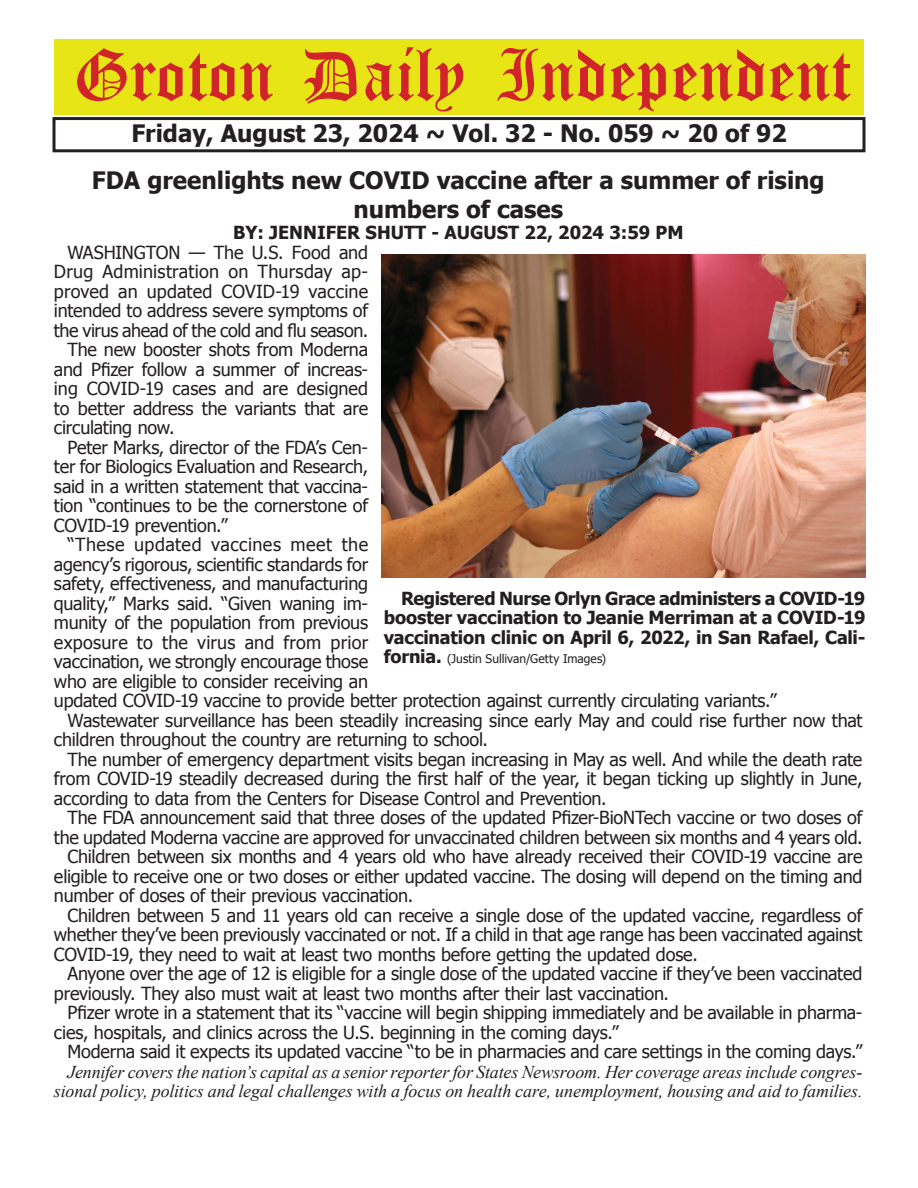
<style>
.page{position:relative;width:918px;height:1188px;background:#fff}
.page>*{position:absolute;margin:0;border:0;box-sizing:border-box;transform-origin:0 0}
.t1{font:54px "Old English Five";color:#d1232a}
.t2{font:700 24px/28.8px "Tahoma";color:#231f20;text-align:center}
.t3{font:18px "Tahoma";letter-spacing:-.01em;color:#231f20}
.t4{font:italic 18px/19.5px "Times New Roman";letter-spacing:-.01em;color:#231f20;text-align:right}
.t5{font:700 18px/19.5px "Tahoma";letter-spacing:-.005em;color:#231f20;text-align:justify}
.t6{font:18px "Tahoma";letter-spacing:.01em;color:#231f20}
.t7{font:18px "Tahoma";letter-spacing:.015em;color:#231f20}
.t8{font:18px "Tahoma";letter-spacing:.025em;color:#231f20}
.t9{font:12px "Tahoma";letter-spacing:.005em;color:#231f20}
.s1{font-weight:700;font-size:18px}
</style>
<div class="page">
<div style="left:52px;top:117px;width:814px;height:35px;border:3px solid #231f20"></div>
<div style="left:54px;top:40px;width:810px;height:75px;background:#e7e515"></div>
<img style="left:382px;top:255px;width:484px;height:323px">
<h1 class="t1" style="left:73px;top:50px;width:779px">Groton Daily Independent</h1>
<h2 class="t2" style="left:131px;top:117px;width:657px">Friday, August 23, 2024 ~ Vol. 32 - No. 059 ~ 20 of 92</h2>
<h2 class="t2" style="left:92px;top:164px;width:734px">FDA greenlights new COVID vaccine after a summer of rising numbers of cases</h2>
<p class="t5" style="left:233px;top:222px;width:452px">BY: JENNIFER SHUTT - AUGUST 22, 2024 3:59 PM</p>
<p class="t3" style="left:67px;top:240px;width:302px">WASHINGTON — The U.S. Food and</p>
<p class="t6" style="left:54px;top:260px;width:316px">Drug Administration on Thursday ap-</p>
<p class="t6" style="left:54px;top:279px;width:316px">proved an updated COVID-19 vaccine</p>
<p class="t3" style="left:54px;top:299px;width:316px">intended to address severe symptoms of</p>
<p class="t3" style="left:54px;top:318px;width:316px">the virus ahead of the cold and flu season.</p>
<p class="t3" style="left:67px;top:338px;width:302px">The new booster shots from Moderna</p>
<p class="t3" style="left:54px;top:357px;width:316px">and Pfizer follow a summer of increas-</p>
<p class="t3" style="left:54px;top:377px;width:316px">ing COVID-19 cases and are designed</p>
<p class="t3" style="left:54px;top:396px;width:316px">to better address the variants that are</p>
<p class="t3" style="left:54px;top:416px;width:122px">circulating now.</p>
<p class="t3" style="left:67px;top:435px;width:302px">Peter Marks, director of the FDA’s Cen-</p>
<p class="t3" style="left:54px;top:455px;width:316px">ter for Biologics Evaluation and Research,</p>
<p class="t3" style="left:54px;top:474px;width:316px">said in a written statement that vaccina-</p>
<p class="t3" style="left:54px;top:494px;width:316px">tion “continues to be the cornerstone of</p>
<p class="t3" style="left:54px;top:513px;width:175px">COVID-19 prevention.”</p>
<p class="t8" style="left:67px;top:533px;width:302px">“These updated vaccines meet the</p>
<p class="t3" style="left:54px;top:552px;width:316px">agency’s rigorous, scientific standards for</p>
<p class="t3" style="left:54px;top:572px;width:316px">safety, effectiveness, and manufacturing</p>
<p class="t3" style="left:54px;top:591px;width:316px">quality,” Marks said. “Given waning im-</p>
<p class="t3" style="left:54px;top:611px;width:316px">munity of the population from previous</p>
<p class="t7" style="left:54px;top:630px;width:316px">exposure to the virus and from prior</p>
<p class="t3" style="left:54px;top:650px;width:316px">vaccination, we strongly encourage those</p>
<p class="t3" style="left:54px;top:669px;width:316px">who are eligible to consider receiving an</p>
<p class="t3" style="left:54px;top:689px;width:724px">updated COVID-19 vaccine to provide better protection against currently circulating variants.”</p>
<p class="t3" style="left:67px;top:708px;width:797px">Wastewater surveillance has been steadily increasing since early May and could rise further now that</p>
<p class="t3" style="left:54px;top:728px;width:436px">children throughout the country are returning to school.</p>
<p class="t3" style="left:67px;top:747px;width:796px">The number of emergency department visits began increasing in May as well. And while the death rate</p>
<p class="t3" style="left:54px;top:767px;width:810px">from COVID-19 steadily decreased during the first half of the year, it began ticking up slightly in June,</p>
<p class="t3" style="left:54px;top:786px;width:554px">according to data from the Centers for Disease Control and Prevention.</p>
<p class="t3" style="left:67px;top:806px;width:796px">The FDA announcement said that three doses of the updated Pfizer-BioNTech vaccine or two doses of</p>
<p class="t3" style="left:54px;top:825px;width:810px">the updated Moderna vaccine are approved for unvaccinated children between six months and 4 years old.</p>
<p class="t3" style="left:67px;top:845px;width:797px">Children between six months and 4 years old who have already received their COVID-19 vaccine are</p>
<p class="t3" style="left:54px;top:864px;width:810px">eligible to receive one or two doses or either updated vaccine. The dosing will depend on the timing and</p>
<p class="t3" style="left:54px;top:884px;width:361px">number of doses of their previous vaccination.</p>
<p class="t3" style="left:67px;top:903px;width:796px">Children between 5 and 11 years old can receive a single dose of the updated vaccine, regardless of</p>
<p class="t3" style="left:54px;top:923px;width:810px">whether they’ve been previously vaccinated or not. If a child in that age range has been vaccinated against</p>
<p class="t3" style="left:54px;top:942px;width:645px">COVID-19, they need to wait at least two months before getting the updated dose.</p>
<p class="t3" style="left:67px;top:962px;width:796px">Anyone over the age of 12 is eligible for a single dose of the updated vaccine if they’ve been vaccinated</p>
<p class="t3" style="left:54px;top:981px;width:616px">previously. They also must wait at least two months after their last vaccination.</p>
<p class="t3" style="left:67px;top:1001px;width:796px">Pfizer wrote in a statement that its “vaccine will begin shipping immediately and be available in pharma-</p>
<p class="t3" style="left:54px;top:1020px;width:566px">cies, hospitals, and clinics across the U.S. beginning in the coming days.”</p>
<p class="t3" style="left:67px;top:1040px;width:796px">Moderna said it expects its updated vaccine “to be in pharmacies and care settings in the coming days.”</p>
<p class="t4" style="left:54px;top:1061px;width:810px">Jennifer covers the nation’s capital as a senior reporter for States Newsroom. Her coverage areas include congres&shy;sional policy, politics and legal challenges with a focus on health care, unemployment, housing and aid to families.</p>
<p class="t5" style="left:384px;top:587px;width:483px;text-indent:17px">Registered Nurse Orlyn Grace administers a COVID-19 booster vaccination to Jeanie Merriman at a COVID-19 vaccination clinic on April 6, 2022, in San Rafael, Cali-</p>
<p class="t9" style="left:384px;top:651px;width:224px"><span class="s1">fornia.</span> (Justin Sullivan/Getty Images)</p>
</div>
